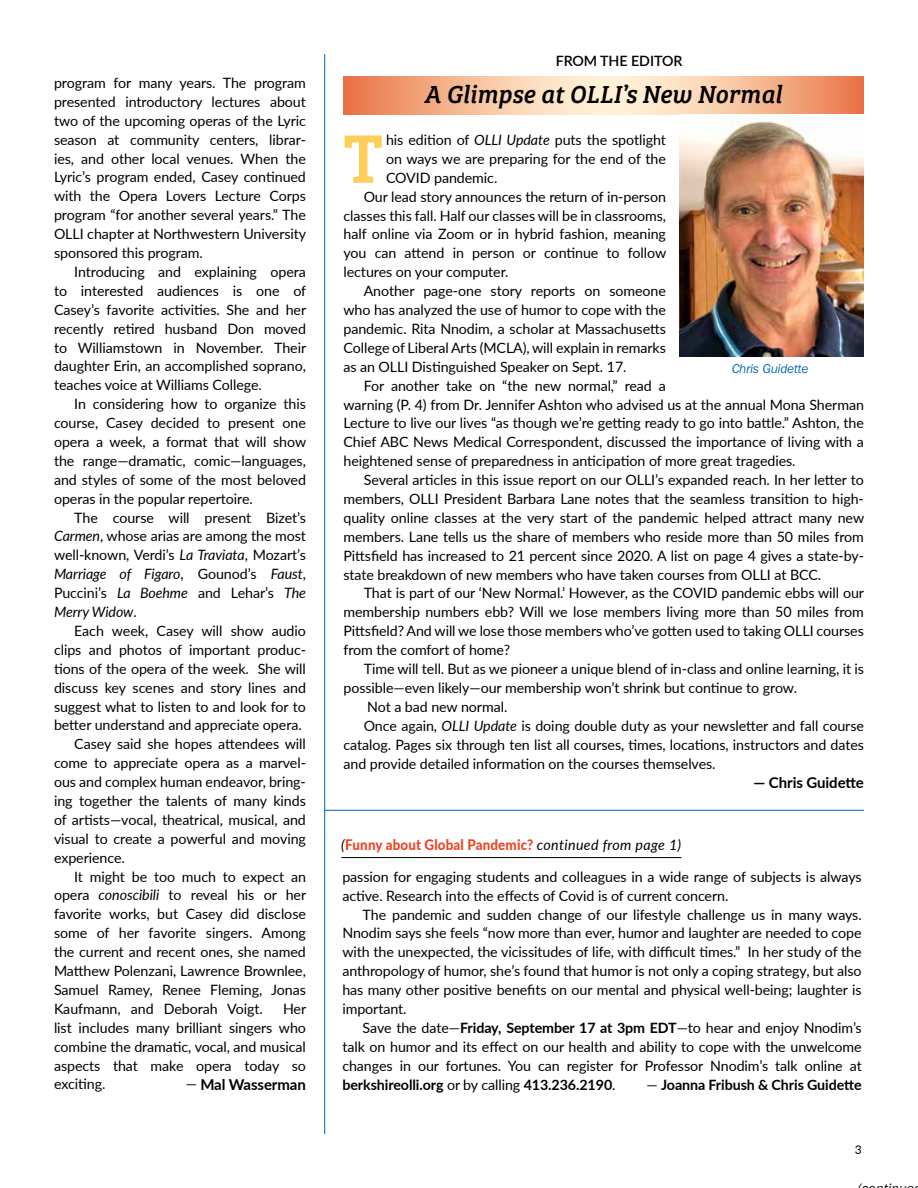
<style>
.page{position:relative;width:918px;height:1188px;background:#fff}
.page>*{position:absolute;margin:0;border:0;box-sizing:border-box;transform-origin:0 0}
.t1{font:71.1px "Bree Serif";color:#fece5a}
.t2{font:italic 25.5px "Bree Serif";letter-spacing:.01em;color:#000;scale:.96 1}
.t3{font:700 15px "Lato";letter-spacing:-.005em;color:#000}
.t4{font:800 14.55px "Lato";letter-spacing:.01em;color:#ef4423;scale:.92 1}
.t5{font:14.25px/18.9px "Lato";letter-spacing:-.005em;color:#000;text-align:justify}
.t6{font:700 14.25px "Lato";letter-spacing:-.005em;color:#000}
.t7{font:600 14.25px "Lato";letter-spacing:-.005em;color:#000}
.t8{font:italic 12.75px "Franklin Gothic IT Cby BT";color:#0067b1}
.t9{font:12px "Lato";color:#000}
.s1{font-style:italic}
.s2{font-weight:400;font-size:14.25px}
.s3{font-weight:400;font-style:italic;font-size:14.25px;color:#000}
.s4{font-weight:700}
.s5{font-weight:400}
</style>
<div class="page">
<svg style="left:344px;top:77px;width:520px;height:37px;background:#f6bd9a"></svg>
<img style="left:680px;top:114px;width:184px;height:243px">
<hr style="left:324px;top:54px;width:1px;height:1080px;background:#0067b1">
<hr style="left:341px;top:857px;width:340px;height:1px;background:#000">
<hr style="left:324px;top:810px;width:540px;height:1px;background:#0067b1">
<p class="t5" style="left:54px;top:73px;width:254px">program for many years. The program presented introductory lectures about two of the upcoming operas of the Lyric season at community centers, librar&shy;ies, and other local venues. When the Lyric’s program ended, Casey continued with the Opera Lovers Lecture Corps program “for another several years.” The OLLI chapter at Northwestern University sponsored this program.</p>
<p class="t5" style="left:54px;top:262px;width:254px;text-indent:20px">Introducing and explaining opera to interested audiences is one of Casey’s favorite activities. She and her recently retired husband Don moved to Williamstown in November. Their daughter Erin, an accomplished soprano, teaches voice at Williams College.</p>
<p class="t5" style="left:54px;top:394px;width:254px;text-indent:20px">In considering how to organize this course, Casey decided to present one opera a week, a format that will show the range—dramatic, comic—languages, and styles of some of the most beloved operas in the popular repertoire.</p>
<p class="t5" style="left:54px;top:507px;width:253px;text-indent:20px">The course will present Bizet’s <span class="s1">Carmen</span>, whose arias are among the most well-known, Verdi’s <span class="s1">La Traviata</span>, Mozart’s <span class="s1">Marriage of Figaro</span>, Gounod’s <span class="s1">Faust</span>, Puccini’s <span class="s1">La Boehme</span> and Lehar’s <span class="s1">The Merry Widow</span>.</p>
<p class="t5" style="left:74px;top:621px;width:233px">Each week, Casey will show audio</p>
<p class="t5" style="left:54px;top:640px;width:253px">clips and photos of important produc-</p>
<p class="t5" style="left:54px;top:659px;width:253px">tions of the opera of the week. She will</p>
<p class="t5" style="left:54px;top:677px;width:254px">discuss key scenes and story lines and</p>
<p class="t5" style="left:54px;top:696px;width:253px">suggest what to listen to and look for to</p>
<p class="t5" style="left:54px;top:715px;width:249px">better understand and appreciate opera.</p>
<p class="t5" style="left:74px;top:734px;width:233px">Casey said she hopes attendees will</p>
<p class="t5" style="left:54px;top:753px;width:253px">come to appreciate opera as a marvel-</p>
<p class="t5" style="left:54px;top:772px;width:253px">ous and complex human endeavor, bring-</p>
<p class="t5" style="left:54px;top:791px;width:253px">ing together the talents of many kinds</p>
<p class="t5" style="left:54px;top:810px;width:253px">of artists—vocal, theatrical, musical, and</p>
<p class="t5" style="left:54px;top:829px;width:253px">visual to create a powerful and moving</p>
<p class="t5" style="left:54px;top:847px;width:72px">experience.</p>
<p class="t5" style="left:74px;top:866px;width:233px">It might be too much to expect an</p>
<p class="t5" style="left:54px;top:885px;width:254px">opera <span class="s1">conoscibili</span> to reveal his or her</p>
<p class="t5" style="left:54px;top:904px;width:253px">favorite works, but Casey did disclose</p>
<p class="t5" style="left:54px;top:923px;width:253px">some of her favorite singers. Among</p>
<p class="t5" style="left:54px;top:942px;width:253px">the current and recent ones, she named</p>
<p class="t5" style="left:54px;top:961px;width:253px">Matthew Polenzani, Lawrence Brownlee,</p>
<p class="t5" style="left:54px;top:980px;width:253px">Samuel Ramey, Renee Fleming, Jonas</p>
<p class="t5" style="left:54px;top:999px;width:210px">Kaufmann, and Deborah Voigt.</p>
<p class="t5" style="left:54px;top:999px;width:254px;text-indent:229px">Her list includes many brilliant singers who combine the dramatic, vocal, and musical aspects that make opera today so exciting.</p>
<p class="t3" style="left:186px;top:1073px;width:122px"><span class="s2">—</span> Mal Wasserman</p>
<p class="t7" style="left:556px;top:51px;width:128px">FROM THE EDITOR</p>
<h2 class="t2" style="left:424px;top:74px;width:374px">A Glimpse at OLLI’s New Normal</h2>
<h1 class="t1" style="left:344px;top:106px;width:41px">T</h1>
<p class="t5" style="left:386px;top:130px;width:281px">his edition of <span class="s1">OLLI Update</span> puts the spotlight</p>
<p class="t5" style="left:386px;top:149px;width:282px">on ways we are preparing for the end of the</p>
<p class="t5" style="left:386px;top:168px;width:113px">COVID pandemic.</p>
<p class="t5" style="left:364px;top:186px;width:304px">Our lead story announces the return of in-person</p>
<p class="t5" style="left:344px;top:205px;width:324px">classes this fall. Half our classes will be in classrooms,</p>
<p class="t5" style="left:344px;top:224px;width:324px">half online via Zoom or in hybrid fashion, meaning</p>
<p class="t5" style="left:344px;top:243px;width:324px">you can attend in person or continue to follow</p>
<p class="t5" style="left:344px;top:262px;width:167px">lectures on your computer.</p>
<p class="t5" style="left:364px;top:281px;width:304px">Another page-one story reports on someone</p>
<p class="t5" style="left:344px;top:300px;width:324px">who has analyzed the use of humor to cope with the</p>
<p class="t5" style="left:344px;top:319px;width:324px">pandemic. Rita Nnodim, a scholar at Massachusetts</p>
<p class="t5" style="left:344px;top:338px;width:324px">College of Liberal Arts (MCLA), will explain in remarks</p>
<p class="t5" style="left:344px;top:356px;width:285px">as an OLLI Distinguished Speaker on Sept. 17.</p>
<p class="t5" style="left:364px;top:375px;width:304px">For another take on “the new normal,” read a</p>
<p class="t5" style="left:344px;top:394px;width:522px">warning (P. 4) from Dr. Jennifer Ashton who advised us at the annual Mona Sherman</p>
<p class="t5" style="left:344px;top:413px;width:522px">Lecture to live our lives “as though we’re getting ready to go into battle.” Ashton, the</p>
<p class="t5" style="left:344px;top:432px;width:522px">Chief ABC News Medical Correspondent, discussed the importance of living with a</p>
<p class="t5" style="left:344px;top:451px;width:454px">heightened sense of preparedness in anticipation of more great tragedies.</p>
<p class="t5" style="left:364px;top:470px;width:502px">Several articles in this issue report on our OLLI’s expanded reach. In her letter to</p>
<p class="t5" style="left:344px;top:489px;width:522px">members, OLLI President Barbara Lane notes that the seamless transition to high-</p>
<p class="t5" style="left:344px;top:508px;width:522px">quality online classes at the very start of the pandemic helped attract many new</p>
<p class="t5" style="left:344px;top:527px;width:522px">members. Lane tells us the share of members who reside more than 50 miles from</p>
<p class="t5" style="left:344px;top:545px;width:522px">Pittsfield has increased to 21 percent since 2020. A list on page 4 gives a state-by-</p>
<p class="t5" style="left:344px;top:564px;width:479px">state breakdown of new members who have taken courses from OLLI at BCC.</p>
<p class="t5" style="left:364px;top:583px;width:502px">That is part of our ‘New Normal.’ However, as the COVID pandemic ebbs will our</p>
<p class="t5" style="left:344px;top:602px;width:522px">membership numbers ebb? Will we lose members living more than 50 miles from</p>
<p class="t5" style="left:344px;top:621px;width:522px">Pittsfield? And will we lose those members who’ve gotten used to taking OLLI courses</p>
<p class="t5" style="left:344px;top:640px;width:168px">from the comfort of home?</p>
<p class="t5" style="left:364px;top:659px;width:502px">Time will tell. But as we pioneer a unique blend of in-class and online learning, it is</p>
<p class="t5" style="left:344px;top:678px;width:455px">possible—even likely—our membership won’t shrink but continue to grow.</p>
<p class="t5" style="left:367px;top:697px;width:142px">Not a bad new normal.</p>
<p class="t5" style="left:364px;top:716px;width:502px">Once again, <span class="s1">OLLI Update</span> is doing double duty as your newsletter and fall course</p>
<p class="t5" style="left:344px;top:734px;width:522px">catalog. Pages six through ten list all courses, times, locations, instructors and dates</p>
<p class="t5" style="left:344px;top:753px;width:374px">and provide detailed information on the courses themselves.</p>
<p class="t3" style="left:753px;top:771px;width:112px">— Chris Guidette</p>
<p class="t8" style="left:732px;top:361px;width:78px">Chris Guidette</p>
<p class="t4" style="left:341px;top:834px;width:371px"><span class="s3">(</span>Funny about Global Pandemic? <span class="s3">continued from page 1)</span></p>
<p class="t5" style="left:342px;top:867px;width:521px">passion for engaging students and colleagues in a wide range of subjects is always active. Research into the effects of Covid is of current concern.</p>
<p class="t5" style="left:342px;top:904px;width:521px;text-indent:20px">The pandemic and sudden change of our lifestyle challenge us in many ways.<br>Nnodim says she feels “now more than ever, humor and laughter are needed to cope with the unexpected, the vicissitudes of life, with difficult times.” In her study of the anthropology of humor, she’s found that humor is not only a coping strategy, but also has many other positive benefits on our mental and physical well-being; laughter is important.</p>
<p class="t5" style="left:342px;top:1018px;width:521px;text-indent:20px">Save the date—<span class="s4">Friday, September 17 at 3pm EDT</span>—to hear and enjoy Nnodim’s talk on humor and its effect on our health and ability to cope with the unwelcome changes in our fortunes. You can register for Professor Nnodim’s talk online at <span class="s4">berkshireolli.org</span> or by calling <span class="s4">413.236.2190</span>.</p>
<p class="t6" style="left:646px;top:1074px;width:217px"><span class="s5">—</span> Joanna Fribush &amp; Chris Guidette</p>
<p class="t9" style="left:855px;top:1141px;width:8px">3</p>
</div>
